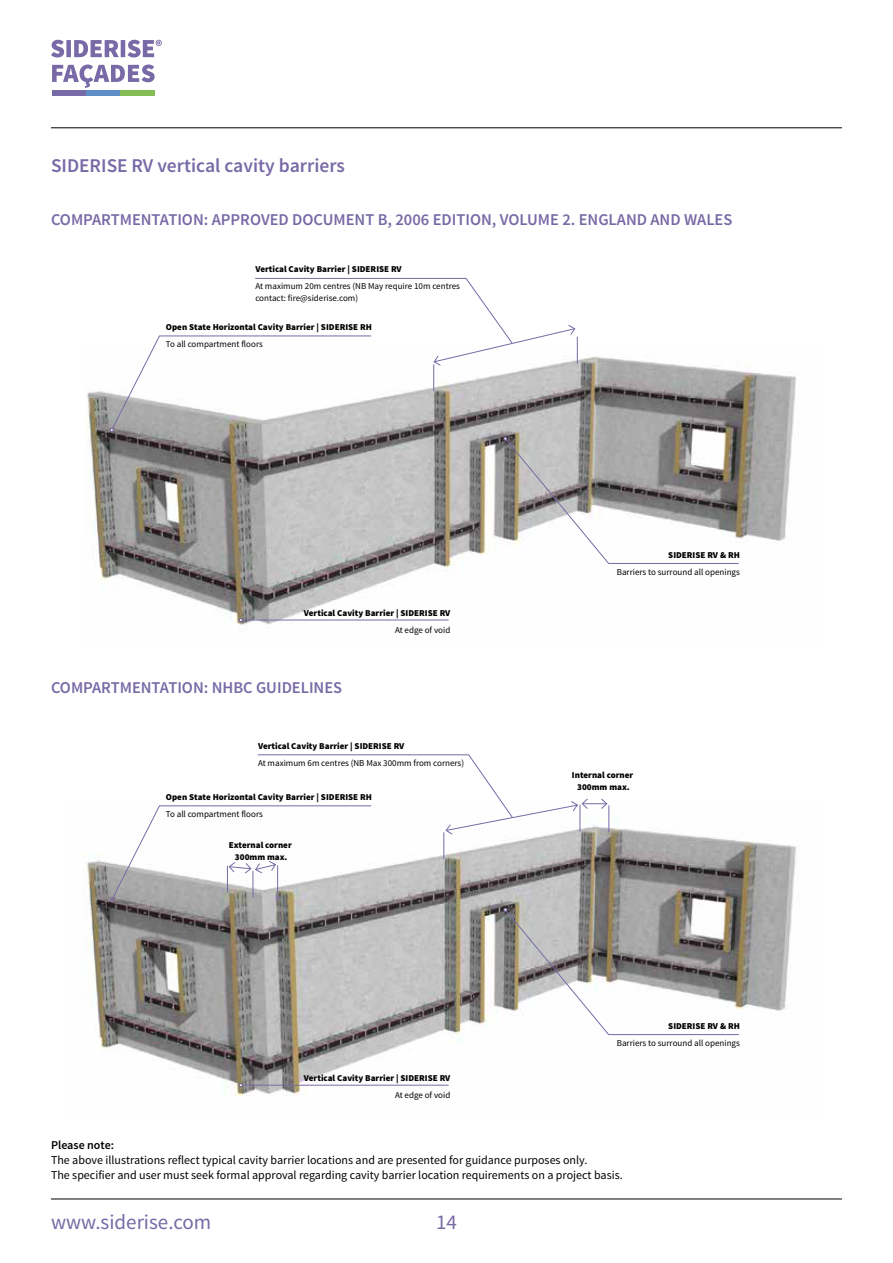
<style>
.page{position:relative;width:893px;height:1263px;background:#fff}
.page>*{position:absolute;margin:0;border:0;box-sizing:border-box;transform-origin:0 0}
.t1{font:21px "Source Sans Pro";color:#786aa6}
.t2{font:600 19.5px "Source Sans Pro";color:#786aa6}
.t3{font:600 16.5px "Source Sans Pro";color:#786aa6}
.t4{font:12px/15px "Source Sans Pro";color:#000}
.t5{font:600 12px "Source Sans Pro";color:#000}
.t6{font:900 9px/12px "Source Sans Pro";color:#000;text-align:center}
.t7{font:9px/12px "Source Sans Pro";color:#000}
</style>
<div class="page">
<hr style="left:51px;top:128px;width:791px;height:1px;background:#000">
<svg style="left:52px;top:65px;width:103px;height:23px"></svg>
<svg style="left:51px;top:40px;width:111px;height:17px"></svg>
<div style="left:52px;top:90px;width:34px;height:6px;background:#786aa6"></div>
<div style="left:86px;top:90px;width:34px;height:6px;background:#5f8dc8"></div>
<div style="left:120px;top:90px;width:35px;height:6px;background:#82bc52"></div>
<hr style="left:51px;top:1199px;width:791px;height:1px;background:#000">
<img style="left:84px;top:805px;width:712px;height:292px">
<img style="left:85px;top:371px;width:711px;height:255px">
<svg style="left:110px;top:754px;width:499px;height:148px"></svg>
<svg style="left:110px;top:278px;width:630px;height:286px"></svg>
<hr style="left:242px;top:620px;width:207px;height:1px;background:#786aa6">
<svg style="left:239px;top:618px;width:4px;height:4px"></svg>
<hr style="left:242px;top:1085px;width:207px;height:1px;background:#786aa6">
<svg style="left:239px;top:1083px;width:4px;height:4px"></svg>
<svg style="left:503px;top:908px;width:237px;height:127px"></svg>
<h2 class="t2" style="left:51px;top:153px;width:295px">SIDERISE RV vertical cavity barriers</h2>
<h3 class="t3" style="left:51px;top:209px;width:683px">COMPARTMENTATION: APPROVED DOCUMENT B, 2006 EDITION, VOLUME 2. ENGLAND AND WALES</h3>
<p class="t6" style="left:255px;top:264px;width:148px">Vertical Cavity Barrier | SIDERISE RV</p>
<p class="t7" style="left:255px;top:281px;width:206px">At maximum 20m centres (NB May require 10m centres contact: fire@siderise.com)</p>
<p class="t7" style="left:166px;top:338px;width:98px">To all compartment floors</p>
<p class="t6" style="left:166px;top:321px;width:208px">Open State Horizontal Cavity Barrier | SIDERISE RH</p>
<p class="t6" style="left:304px;top:607px;width:148px">Vertical Cavity Barrier | SIDERISE RV</p>
<h3 class="t3" style="left:51px;top:677px;width:293px">COMPARTMENTATION: NHBC GUIDELINES</h3>
<p class="t7" style="left:395px;top:624px;width:57px">At edge of void</p>
<p class="t6" style="left:258px;top:740px;width:148px">Vertical Cavity Barrier | SIDERISE RV</p>
<p class="t7" style="left:258px;top:757px;width:208px">At maximum 6m centres (NB Max 300mm from corners)</p>
<p class="t6" style="left:166px;top:791px;width:208px">Open State Horizontal Cavity Barrier | SIDERISE RH</p>
<p class="t7" style="left:166px;top:808px;width:98px">To all compartment floors</p>
<p class="t6" style="left:229px;top:839px;width:65px">External corner<br>300mm max.</p>
<p class="t6" style="left:304px;top:1072px;width:148px">Vertical Cavity Barrier | SIDERISE RV</p>
<p class="t7" style="left:395px;top:1089px;width:57px">At edge of void</p>
<p class="t6" style="left:668px;top:549px;width:73px">SIDERISE RV &amp; RH</p>
<p class="t7" style="left:617px;top:566px;width:125px">Barriers to surround all openings</p>
<p class="t6" style="left:572px;top:769px;width:63px">Internal corner<br>300mm max.</p>
<p class="t6" style="left:668px;top:1020px;width:73px">SIDERISE RV &amp; RH</p>
<p class="t7" style="left:617px;top:1037px;width:125px">Barriers to surround all openings</p>
<h3 class="t5" style="left:51px;top:1137px;width:65px">Please note:</h3>
<h3 class="t4" style="left:51px;top:1153px;width:573px">The above illustrations reflect typical cavity barrier locations and are presented for guidance purposes only.<br>The specifier and user must seek formal approval regarding cavity barrier location requirements on a project basis.</h3>
<h1 class="t1" style="left:51px;top:1209px;width:162px">www.siderise.com</h1>
<h1 class="t1" style="left:436px;top:1209px;width:22px">14</h1>
</div>
